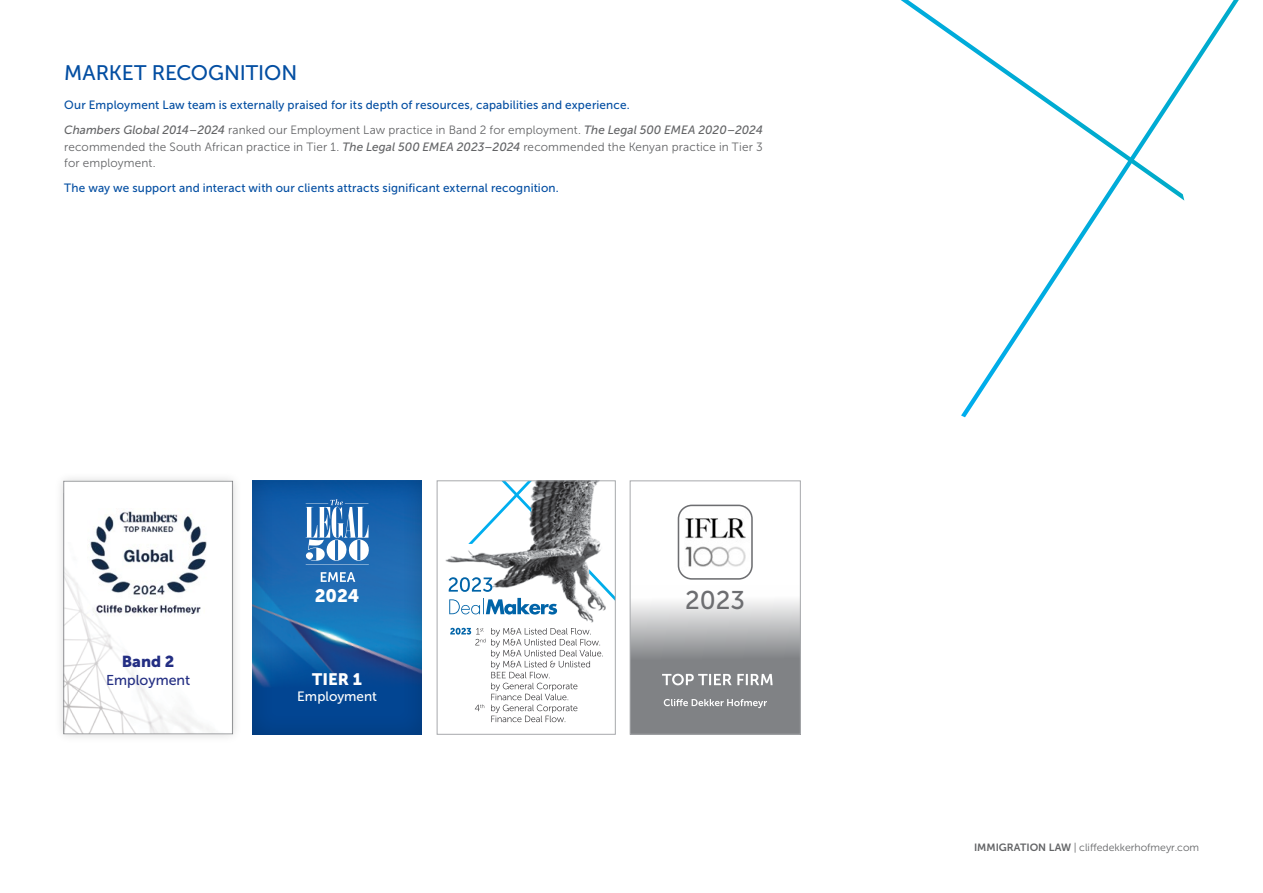
<style>
.page{position:relative;width:1263px;height:893px;background:#fff}
.page>*{position:absolute;margin:0;border:0;box-sizing:border-box;transform-origin:0 0}
.t1{font:25.65px "Museo Sans 500";color:#6d6e71}
.t2{font:21px "Museo Sans 500";letter-spacing:-.005em;color:#034ea2}
.t3{font:18px "Museo Sans 900";color:#fff}
.t4{font:16.5px "Museo Sans 900";color:#fff}
.t5{font:15.9px "Museo Sans 900";color:#232e83}
.t6{font:14.25px "Museo Sans 500";color:#232e83}
.t7{font:13.5px "Museo Sans 500";color:#fff}
.t8{font:12px/16.5px "Museo Sans 300";letter-spacing:.015em;color:#636466;text-align:justify}
.t9{font:12px "Museo Sans 500";letter-spacing:.015em;color:#034ea2}
.t10{font:10.5px "Museo Sans 300";color:#636466}
.s1{font-family:"Museo Sans 500";font-style:italic}
.s2{font-family:"Museo Sans 700"}
</style>
<div class="page">
<svg style="left:961px;top:0;width:278px;height:417px"></svg>
<svg style="left:901px;top:0;width:283px;height:201px"></svg>
<img style="left:445px;top:483px;width:161px;height:240px">
<svg style="left:589px;top:569px;width:24px;height:32px"></svg>
<svg style="left:468px;top:483px;width:64px;height:61px"></svg>
<div style="left:437px;top:481px;width:178px;height:253px;border:1px solid #a7a9ac"></div>
<div style="left:442px;top:591px;width:122px;height:30px;background:#fff"></div>
<svg style="left:449px;top:598px;width:108px;height:17px"></svg>
<svg style="left:450px;top:628px;width:153px;height:94px"></svg>
<svg style="left:449px;top:577px;width:43px;height:15px"></svg>
<img style="left:680px;top:508px;width:70px;height:64px">
<div style="left:678px;top:505px;width:75px;height:75px;border:2px solid #6d6e71;border-radius:13px"></div>
<svg style="left:630px;top:585px;width:170px;height:149px;background:#a8a9ab"></svg>
<div style="left:53px;top:471px;width:189px;height:273px;background:#000;opacity:.15"></div>
<div style="left:51px;top:469px;width:195px;height:265px;background:#000;opacity:.2"></div>
<img style="left:88px;top:508px;width:121px;height:110px">
<div style="left:240px;top:480px;width:195px;height:267px;background:#000;opacity:.2"></div>
<svg style="left:306px;top:499px;width:63px;height:83px"></svg>
<h2 class="t2" style="left:64px;top:61px;width:234px">MARKET RECOGNITION</h2>
<p class="t9" style="left:64px;top:98px;width:567px">Our Employment Law team is externally praised for its depth of resources, capabilities and experience.</p>
<p class="t8" style="left:64px;top:122px;width:700px"><span class="s1">Chambers Global 2014–2024</span> ranked our Employment Law practice in Band 2 for employment. <span class="s1">The Legal 500 EMEA 2020–2024 </span>recommended the South African practice in Tier 1. <span class="s1">The Legal 500 EMEA 2023–2024</span> recommended the Kenyan practice in Tier 3 for employment.</p>
<p class="t9" style="left:64px;top:181px;width:496px">The way we support and interact with our clients attracts significant external recognition.</p>
<h3 class="t3" style="left:315px;top:586px;width:46px">2024</h3>
<h3 class="t5" style="left:122px;top:653px;width:54px">Band 2</h3>
<p class="t6" style="left:106px;top:672px;width:86px">Employment</p>
<h3 class="t4" style="left:312px;top:670px;width:51px">TIER 1</h3>
<p class="t7" style="left:297px;top:689px;width:81px">Employment</p>
<h1 class="t1" style="left:685px;top:586px;width:61px">2023</h1>
<p class="t10" style="left:974px;top:842px;width:227px"><span class="s2">IMMIGRATION LAW</span> | cliffedekkerhofmeyr.com</p>
</div>
